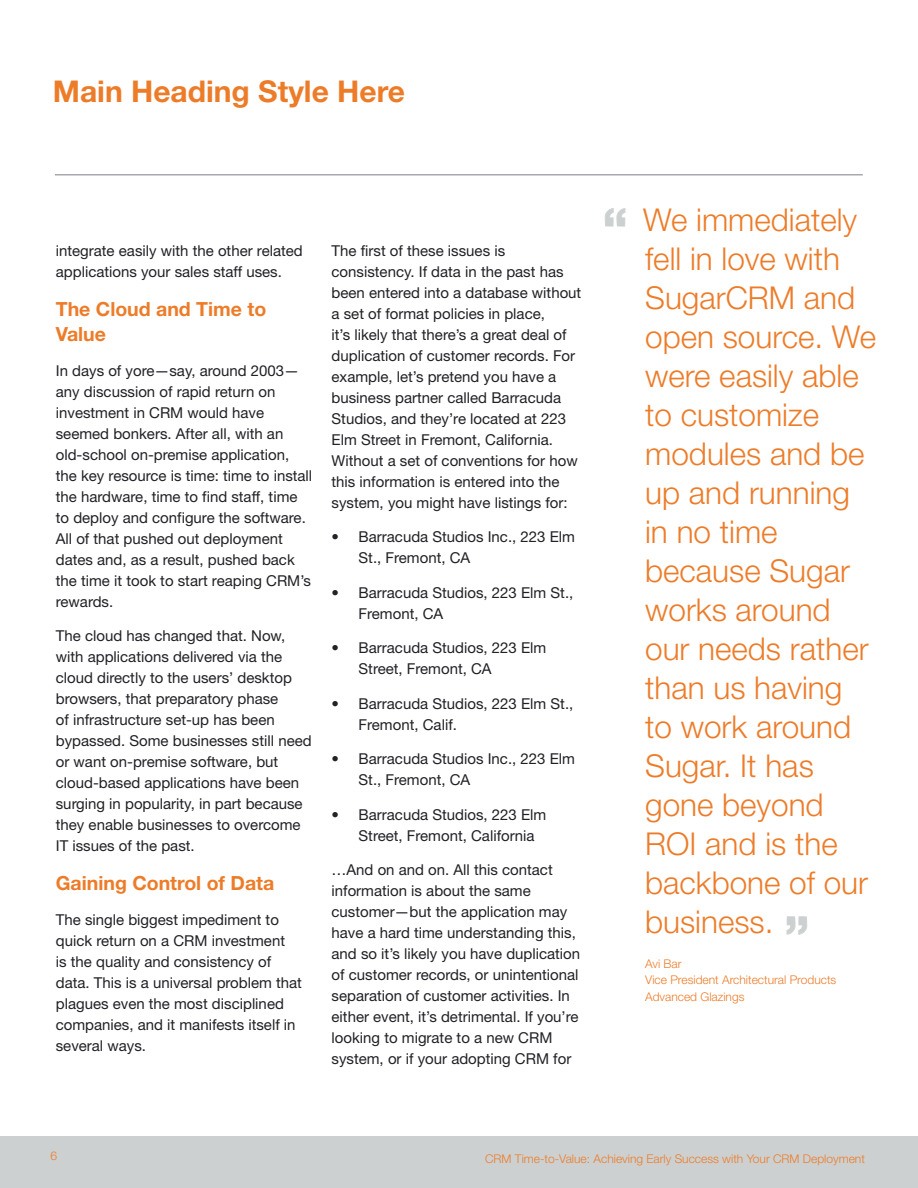
<style>
.page{position:relative;width:918px;height:1188px;background:#fff}
.page>*{position:absolute;margin:0;border:0;box-sizing:border-box;transform-origin:0 0}
.t1{font:300 31.5px/39px "Helvetica Neue LT Std";color:#ed7c29}
.t2{font:700 30px "Helvetica Neue LT Std";color:#ed7c29}
.t3{font:700 19.5px/25.5px "Helvetica Neue LT Std";color:#ed7c29}
.t4{font:15px/21px "Helvetica Neue LT Std";color:#212126}
.t5{font:300 12px/16.5px "Helvetica Neue LT Std";color:#ed7c29}
</style>
<div class="page">
<div style="left:0;top:1136px;width:918px;height:52px;background:#cdd0d0"></div>
<hr style="left:55px;top:174px;width:808px;height:2px;background:#a8a9ad">
<svg style="left:605px;top:208px;width:21px;height:19px"></svg>
<svg style="left:786px;top:916px;width:21px;height:19px"></svg>
<h2 class="t2" style="left:53px;top:73px;width:354px">Main Heading Style Here</h2>
<p class="t4" style="left:56px;top:240px;width:248px">integrate easily with the other related applications your sales staff uses.</p>
<h3 class="t3" style="left:56px;top:296px;width:212px">The Cloud and Time to<br>Value</h3>
<p class="t4" style="left:56px;top:360px;width:258px">In days of yore—say, around 2003— any discussion of rapid return on investment in CRM would have seemed bonkers. After all, with an old-school on-premise application, the key resource is time: time to install the hardware, time to find staff, time to deploy and configure the software.<br>All of that pushed out deployment dates and, as a result, pushed back the time it took to start reaping CRM’s rewards.</p>
<p class="t4" style="left:56px;top:625px;width:257px">The cloud has changed that. Now, with applications delivered via the cloud directly to the users’ desktop browsers, that preparatory phase<br>of infrastructure set-up has been bypassed. Some businesses still need or want on-premise software, but cloud-based applications have been surging in popularity, in part because they enable businesses to overcome IT issues of the past.</p>
<h3 class="t3" style="left:56px;top:870px;width:220px">Gaining Control of Data</h3>
<p class="t4" style="left:56px;top:909px;width:248px">The single biggest impediment to quick return on a CRM investment<br>is the quality and consistency of data. This is a universal problem that plagues even the most disciplined companies, and it manifests itself in several ways.</p>
<p class="t4" style="left:332px;top:240px;width:251px">The first of these issues is consistency. If data in the past has been entered into a database without a set of format policies in place,<br>it’s likely that there’s a great deal of duplication of customer records. For example, let’s pretend you have a business partner called Barracuda Studios, and they’re located at 223<br>Elm Street in Fremont, California.<br>Without a set of conventions for how this information is entered into the system, you might have listings for:</p>
<p class="t4" style="left:359px;top:526px;width:218px;text-indent:-27px">• Barracuda Studios Inc., 223 Elm<br>St., Fremont, CA</p>
<p class="t4" style="left:359px;top:582px;width:216px;text-indent:-27px">• Barracuda Studios, 223 Elm St.,<br>Fremont, CA</p>
<p class="t4" style="left:359px;top:637px;width:189px;text-indent:-27px">• Barracuda Studios, 223 Elm<br>Street, Fremont, CA</p>
<p class="t4" style="left:359px;top:693px;width:216px;text-indent:-27px">• Barracuda Studios, 223 Elm St.,<br>Fremont, Calif.</p>
<p class="t4" style="left:359px;top:748px;width:218px;text-indent:-27px">• Barracuda Studios Inc., 223 Elm<br>St., Fremont, CA</p>
<p class="t4" style="left:359px;top:804px;width:189px;text-indent:-27px">• Barracuda Studios, 223 Elm<br>Street, Fremont, California</p>
<p class="t4" style="left:332px;top:859px;width:250px">…And on and on. All this contact information is about the same customer—but the application may have a hard time understanding this, and so it’s likely you have duplication of customer records, or unintentional separation of customer activities. In either event, it’s detrimental. If you’re looking to migrate to a new CRM system, or if your adopting CRM for</p>
<p class="t1" style="left:643px;top:200px;width:235px">We immediately fell in love with<br>SugarCRM and open source. We were easily able to customize modules and be up and running in no time because Sugar works around our needs rather than us having<br>to work around<br>Sugar. It has gone beyond<br>ROI and is the backbone of our business.</p>
<p class="t5" style="left:645px;top:955px;width:193px">Avi Bar<br>Vice President Architectural Products<br>Advanced Glazings</p>
<p class="t5" style="left:51px;top:1147px;width:8px">6</p>
<p class="t5" style="left:485px;top:1150px;width:381px">CRM Time-to-Value: Achieving Early Success with Your CRM Deployment</p>
</div>
